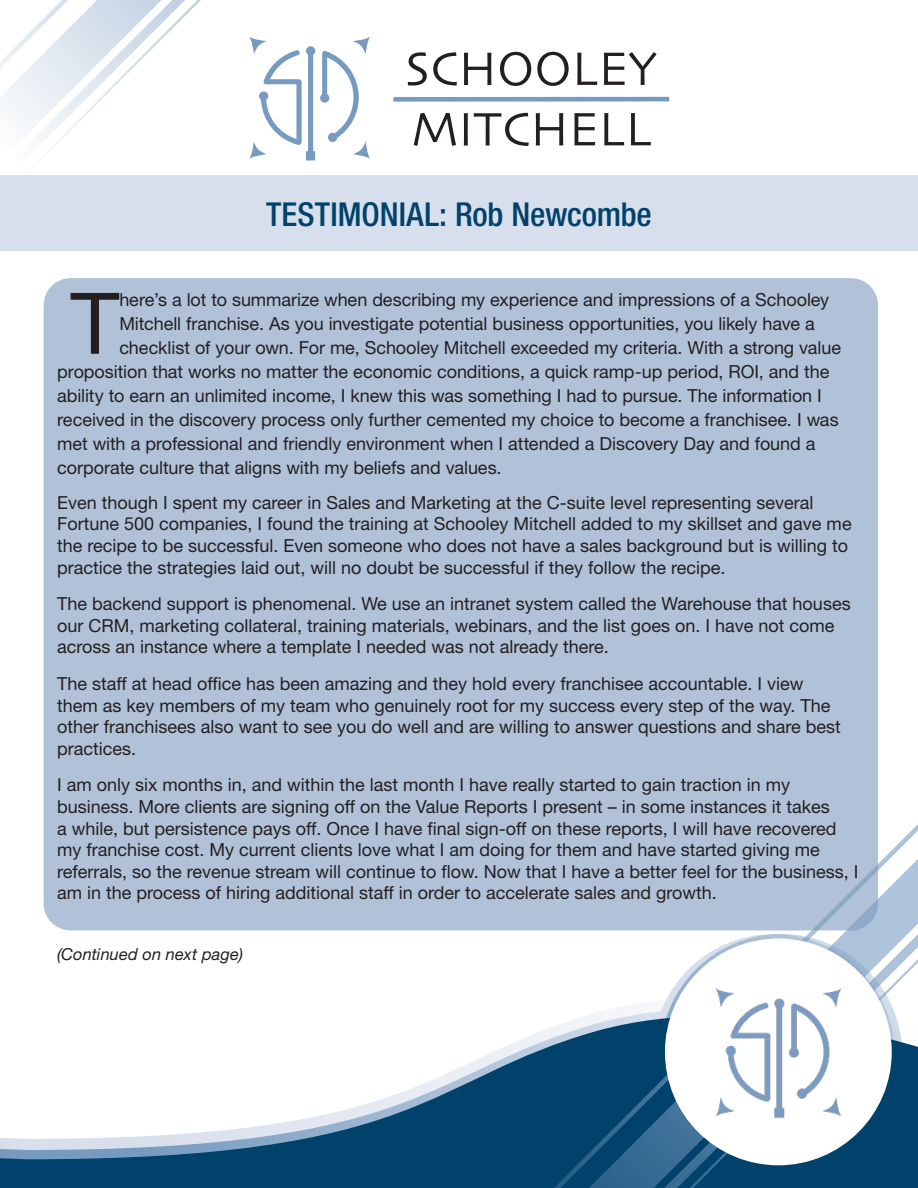
<style>
.page{position:relative;width:918px;height:1188px;background:#fff}
.page>*{position:absolute;margin:0;border:0;box-sizing:border-box;transform-origin:0 0}
.t1{font:85.2px "Helvetica Neue";color:#231f20}
.t2{font:500 condensed 33px "Helvetica Neue";color:#00426b}
.t3{font:18px/21.6px "Helvetica Neue";color:#231f20}
.t4{font:italic 16.5px "Helvetica Neue";letter-spacing:.005em;color:#231f20}
</style>
<div class="page">
<div style="left:44px;top:278px;width:834px;height:652px;background:#b1c2d8;border-radius:27px"></div>
<svg style="left:593px;top:81px;width:4px;height:4px"></svg>
<svg style="left:604px;top:52px;width:53px;height:33px"></svg>
<svg style="left:593px;top:113px;width:2px;height:32px"></svg>
<svg style="left:604px;top:113px;width:20px;height:32px"></svg>
<svg style="left:631px;top:113px;width:20px;height:32px"></svg>
<div style="left:393px;top:97px;width:276px;height:5px;background:#779bc0"></div>
<div style="left:0;top:175px;width:918px;height:76px;background:#d8dfec"></div>
<svg style="left:0;top:1128px;width:247px;height:60px;background:#5c85a3"></svg>
<svg style="left:0;top:0;width:593px;height:310px"></svg>
<svg style="left:247px;top:930px;width:135px;height:258px"></svg>
<svg style="left:382px;top:824px;width:536px;height:364px"></svg>
<div style="left:665px;top:939px;width:227px;height:226px;background:#fff;border-radius:50%"></div>
<img style="left:715px;top:988px;width:127px;height:131px">
<h2 class="t2" style="left:266px;top:194px;width:387px">TESTIMONIAL: Rob Newcombe</h2>
<h1 class="t1" style="left:70px;top:273px;width:50px">T</h1>
<p class="t3" style="left:119px;top:288px;width:711px">here’s a lot to summarize when describing my experience and impressions of a Schooley</p>
<p class="t3" style="left:119px;top:312px;width:697px">Mitchell franchise. As you investigate potential business opportunities, you likely have a</p>
<p class="t3" style="left:119px;top:336px;width:723px">checklist of your own. For me, Schooley Mitchell exceeded my criteria. With a strong value</p>
<p class="t3" style="left:57px;top:360px;width:774px">proposition that works no matter the economic conditions, a quick ramp-up period, ROI, and the</p>
<p class="t3" style="left:57px;top:384px;width:766px">ability to earn an unlimited income, I knew this was something I had to pursue. The information I</p>
<p class="t3" style="left:57px;top:408px;width:783px">received in the discovery process only further cemented my choice to become a franchisee. I was</p>
<p class="t3" style="left:57px;top:432px;width:760px">met with a professional and friendly environment when I attended a Discovery Day and found a</p>
<p class="t3" style="left:57px;top:456px;width:446px">corporate culture that aligns with my beliefs and values.</p>
<p class="t3" style="left:57px;top:491px;width:796px">Even though I spent my career in Sales and Marketing at the C-suite level representing several Fortune 500 companies, I found the training at Schooley Mitchell added to my skillset and gave me the recipe to be successful. Even someone who does not have a sales background but is willing to practice the strategies laid out, will no doubt be successful if they follow the recipe.</p>
<p class="t3" style="left:57px;top:593px;width:795px">The backend support is phenomenal. We use an intranet system called the Warehouse that houses our CRM, marketing collateral, training materials, webinars, and the list goes on. I have not come across an instance where a template I needed was not already there.</p>
<p class="t3" style="left:57px;top:673px;width:785px">The staff at head office has been amazing and they hold every franchisee accountable. I view them as key members of my team who genuinely root for my success every step of the way. The other franchisees also want to see you do well and are willing to answer questions and share best practices.</p>
<p class="t3" style="left:57px;top:774px;width:803px">I am only six months in, and within the last month I have really started to gain traction in my business. More clients are signing off on the Value Reports I present – in some instances it takes<br>a while, but persistence pays off. Once I have final sign-off on these reports, I will have recovered my franchise cost. My current clients love what I am doing for them and have started giving me referrals, so the revenue stream will continue to flow. Now that I have a better feel for the business, I am in the process of hiring additional staff in order to accelerate sales and growth.</p>
<p class="t4" style="left:57px;top:944px;width:187px">(Continued on next page)</p>
</div>
